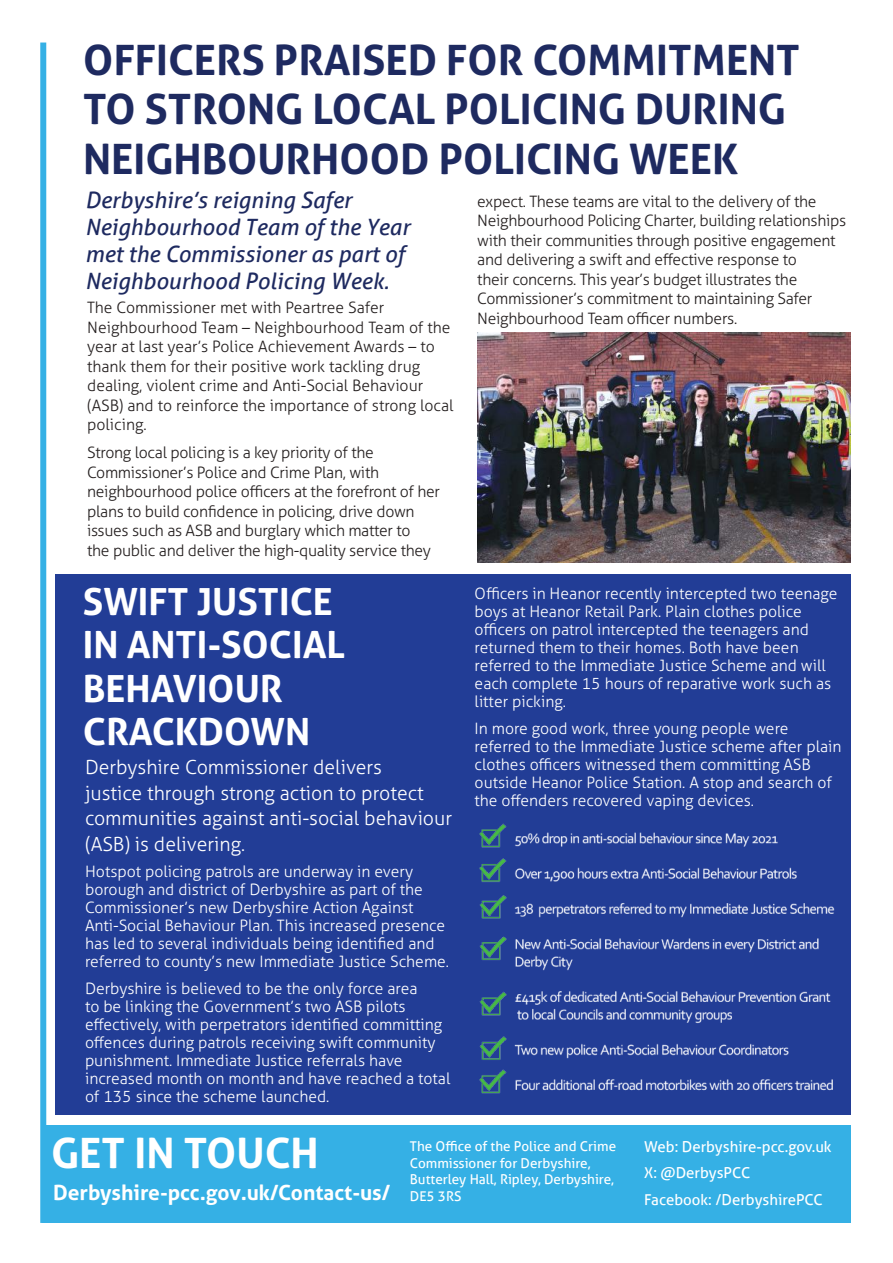
<style>
.page{position:relative;width:893px;height:1263px;background:#fff}
.page>*{position:absolute;margin:0;border:0;box-sizing:border-box;transform-origin:0 0}
.t1{font:700 42px/49.5px "Aller";color:#1e2a60}
.t2{font:700 42px "Aller";color:#fff}
.t3{font:700 37.5px/43.5px "Aller";color:#fff}
.t4{font:italic 22.5px/27px "Aller";color:#1e2a60}
.t5{font:700 21px "Aller";color:#fff}
.t6{font:300 19.5px/25.5px "Aller";color:#fff}
.t7{font:300 15.75px/18px "Aller";color:#fff}
.t8{font:300 15.75px/19.5px "Aller";letter-spacing:-.02em;color:#241f1f}
.t9{font:300 15.75px/19.5px "Aller";color:#241f1f}
.t10{font:15px/26.5px "Aller";color:#fff}
.t11{font:13.5px/16.5px "Aller";color:#fff}
.s1{font-weight:400;font-size:13.5px}
</style>
<div class="page">
<div style="left:40px;top:43px;width:6px;height:1180px;background:#35b0e5"></div>
<img style="left:477px;top:333px;width:373px;height:230px">
<div style="left:55px;top:574px;width:795px;height:541px;background:#223d96"></div>
<div style="left:42px;top:1125px;width:809px;height:98px;background:#35b0e5"></div>
<img style="left:479px;top:693px;width:372px;height:422px">
<h1 class="t1" style="left:83px;top:35px;width:718px">OFFICERS PRAISED FOR COMMITMENT<br>TO STRONG LOCAL POLICING DURING<br>NEIGHBOURHOOD POLICING WEEK</h1>
<h3 class="t4" style="left:85px;top:186px;width:326px">Derbyshire’s reigning Safer<br>Neighbourhood Team of the Year met the Commissioner as part of<br>Neighbourhood Policing Week.</h3>
<p class="t9" style="left:87px;top:298px;width:368px">The Commissioner met with Peartree Safer Neighbourhood Team – Neighbourhood Team of the year at last year’s Police Achievement Awards – to thank them for their positive work tackling drug dealing, violent crime and Anti-Social Behaviour (ASB) and to reinforce the importance of strong local policing.</p>
<p class="t8" style="left:87px;top:443px;width:354px">Strong local policing is a key priority of the Commissioner’s Police and Crime Plan, with neighbourhood police officers at the forefront of her plans to build confidence in policing, drive down issues such as ASB and burglary which matter to<br>the public and deliver the high-quality service they</p>
<h2 class="t3" style="left:83px;top:579px;width:264px">SWIFT JUSTICE<br>IN ANTI-SOCIAL<br>BEHAVIOUR<br>CRACKDOWN</h2>
<p class="t6" style="left:85px;top:755px;width:369px">Derbyshire Commissioner delivers<br>justice through strong action to protect communities against anti-social behaviour (ASB) is delivering.</p>
<p class="t7" style="left:85px;top:863px;width:365px">Hotspot policing patrols are underway in every borough and district of Derbyshire as part of the Commissioner’s new Derbyshire Action Against Anti-Social Behaviour Plan. This increased presence has led to several individuals being identified and referred to county’s new Immediate Justice Scheme.</p>
<p class="t7" style="left:85px;top:979px;width:367px">Derbyshire is believed to be the only force area<br>to be linking the Government’s two ASB pilots effectively, with perpetrators identified committing offences during patrols receiving swift community punishment. Immediate Justice referrals have increased month on month and have reached a total of 135 since the scheme launched.</p>
<p class="t8" style="left:477px;top:191px;width:370px">expect. These teams are vital to the delivery of the Neighbourhood Policing Charter, building relationships with their communities through positive engagement and delivering a swift and effective response to<br>their concerns. This year’s budget illustrates the Commissioner’s commitment to maintaining Safer Neighbourhood Team officer numbers.</p>
<p class="t7" style="left:475px;top:584px;width:364px">Officers in Heanor recently intercepted two teenage boys at Heanor Retail Park. Plain clothes police officers on patrol intercepted the teenagers and returned them to their homes. Both have been referred to the Immediate Justice Scheme and will each complete 15 hours of reparative work such as litter picking.</p>
<p class="t7" style="left:475px;top:719px;width:368px">In more good work, three young people were referred to the Immediate Justice scheme after plain clothes officers witnessed them committing ASB outside Heanor Police Station. A stop and search of the offenders recovered vaping devices.</p>
<h1 class="t2" style="left:51px;top:1126px;width:269px">GET IN TOUCH</h1>
<p class="t11" style="left:410px;top:1138px;width:208px">The Office of the Police and Crime<br>Commissioner for Derbyshire,<br>Butterley Hall, Ripley, Derbyshire,</p>
<h3 class="t5" style="left:53px;top:1179px;width:410px">Derbyshire-pcc.gov.uk/Contact-us/ <span class="s1">DE5 3RS</span></h3>
<p class="t10" style="left:644px;top:1133px;width:189px">Web: Derbyshire-pcc.gov.uk<br>X: @DerbysPCC<br>Facebook: /DerbyshirePCC</p>
</div>
